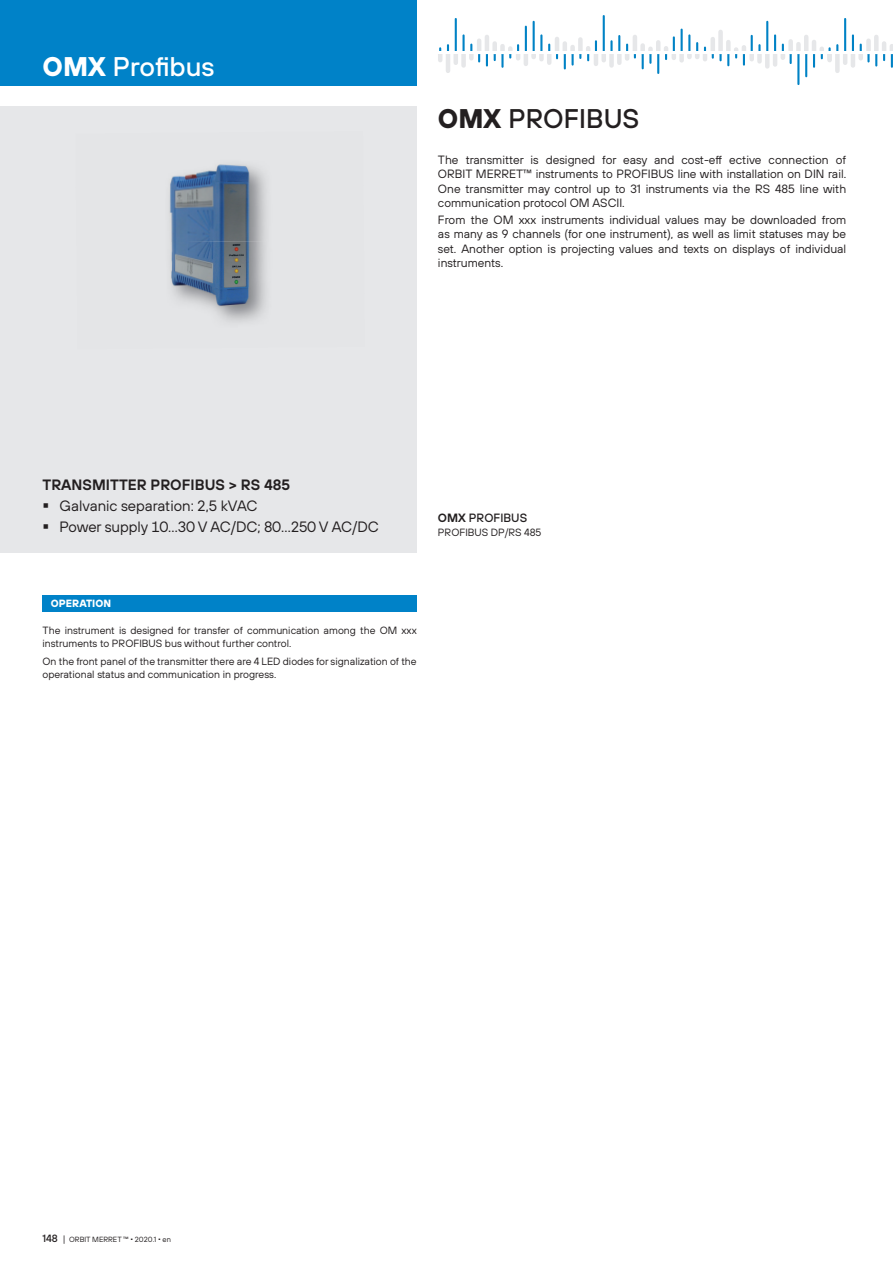
<style>
.page{position:relative;width:893px;height:1263px;background:#fff}
.page>*{position:absolute;margin:0;border:0;box-sizing:border-box;transform-origin:0 0}
.t1{font:500 27px "TT Hoves";color:#fff}
.t2{font:500 27px "TT Hoves";color:#231f20}
.t3{font:15px "TT Hoves";color:#231f20}
.t4{font:600 15px "TT Hoves";color:#231f20}
.t5{font:12px/14.4px "TT Hoves";color:#231f20;text-align:justify}
.t6{font:500 12px "TT Hoves";color:#231f20}
.t7{font:10.5px/13.5px "TT Hoves";color:#231f20}
.t8{font:700 10.5px "TT Hoves";color:#fff}
.t9{font:7.5px "TT Hoves";color:#231f20}
.s1{font-weight:700}
.s2{font-weight:600}
.s3{font-weight:500;font-size:10.5px}
.s4{font-size:9px}
</style>
<div class="page">
<div style="left:0;top:0;width:417px;height:85px;background:#0082c8"></div>
<hr style="left:462px;top:35px;width:3px;height:18px;background:#0082c5">
<hr style="left:455px;top:19px;width:2px;height:34px;background:#0082c5">
<hr style="left:533px;top:22px;width:2px;height:31px;background:#0082c5">
<hr style="left:525px;top:27px;width:2px;height:26px;background:#0082c5">
<hr style="left:603px;top:16px;width:2px;height:37px;background:#0082c5">
<hr style="left:680px;top:30px;width:3px;height:23px;background:#0082c5">
<hr style="left:766px;top:22px;width:2px;height:31px;background:#0082c5">
<svg style="left:486px;top:54px;width:2px;height:12px"></svg>
<hr style="left:657px;top:53px;width:2px;height:20px;background:#0082c5">
<hr style="left:805px;top:53px;width:2px;height:23px;background:#0082c5">
<hr style="left:797px;top:53px;width:2px;height:31px;background:#0082c5">
<svg style="left:774px;top:35px;width:18px;height:28px"></svg>
<hr style="left:524px;top:54px;width:4px;height:10px;background:#e6e7e9">
<div style="left:461px;top:54px;width:5px;height:12px;background:#e6e7e9"></div>
<svg style="left:469px;top:45px;width:11px;height:17px"></svg>
<svg style="left:438px;top:45px;width:11px;height:15px"></svg>
<hr style="left:446px;top:54px;width:4px;height:17px;background:#e6e7e9">
<div style="left:453px;top:54px;width:5px;height:9px;background:#e6e7e9"></div>
<hr style="left:765px;top:54px;width:4px;height:12px;background:#e6e7e9">
<hr style="left:773px;top:54px;width:4px;height:11px;background:#e6e7e9">
<svg style="left:531px;top:35px;width:27px;height:28px"></svg>
<hr style="left:656px;top:42px;width:4px;height:10px;background:#e6e7e9">
<svg style="left:664px;top:35px;width:57px;height:25px"></svg>
<hr style="left:555px;top:39px;width:4px;height:13px;background:#e6e7e9">
<div style="left:562px;top:43px;width:5px;height:9px;background:#e6e7e9"></div>
<svg style="left:564px;top:36px;width:89px;height:32px"></svg>
<hr style="left:477px;top:41px;width:4px;height:11px;background:#e6e7e9">
<hr style="left:485px;top:37px;width:4px;height:15px;background:#e6e7e9">
<div style="left:492px;top:43px;width:5px;height:9px;background:#e6e7e9"></div>
<div style="left:788px;top:41px;width:5px;height:11px;background:#e6e7e9"></div>
<div style="left:796px;top:44px;width:5px;height:8px;background:#e6e7e9"></div>
<hr style="left:804px;top:37px;width:4px;height:15px;background:#e6e7e9">
<hr style="left:812px;top:42px;width:4px;height:10px;background:#e6e7e9">
<div style="left:710px;top:39px;width:5px;height:13px;background:#e6e7e9"></div>
<div style="left:718px;top:32px;width:5px;height:20px;background:#e6e7e9"></div>
<hr style="left:726px;top:42px;width:4px;height:10px;background:#e6e7e9">
<svg style="left:727px;top:36px;width:35px;height:29px"></svg>
<svg style="left:494px;top:45px;width:26px;height:22px"></svg>
<hr style="left:433px;top:52px;width:399px;height:2px;background:#fff">
<hr style="left:844px;top:19px;width:2px;height:34px;background:#0082c5">
<hr style="left:835px;top:54px;width:4px;height:17px;background:#e6e7e9">
<svg style="left:813px;top:35px;width:56px;height:32px"></svg>
<div style="left:866px;top:41px;width:5px;height:11px;background:#e6e7e9"></div>
<hr style="left:874px;top:37px;width:4px;height:15px;background:#e6e7e9">
<svg style="left:875px;top:43px;width:18px;height:24px"></svg>
<hr style="left:823px;top:52px;width:70px;height:2px;background:#fff">
<div style="left:0;top:106px;width:417px;height:447px;background:#e6e7e9"></div>
<div style="left:42px;top:595px;width:375px;height:17px;background:#0082c8"></div>
<img style="left:169px;top:164px;width:98px;height:159px">
<h1 class="t1" style="left:42px;top:57px;width:173px"><span class="s1">OMX</span> Profibus</h1>
<h1 class="t2" style="left:438px;top:109px;width:203px"><span class="s1">OMX</span> PROFIBUS</h1>
<p class="t5" style="left:438px;top:154px;width:410px">The transmitter is designed for easy and cost-eff ective connection of ORBIT MERRET™ instruments to PROFIBUS line with installation on DIN rail.<br>One transmitter may control up to 31 instruments via the RS 485 line with communication protocol OM ASCII.</p>
<p class="t5" style="left:438px;top:214px;width:410px">From the OM xxx instruments individual values may be downloaded from as many as 9 channels (for one instrument), as well as limit statuses may be set. Another option is projecting values and texts on displays of individual instruments.</p>
<p class="t4" style="left:42px;top:479px;width:249px">TRANSMITTER PROFIBUS &gt; RS 485</p>
<p class="t3" style="left:42px;top:500px;width:216px">▪ Galvanic separation: 2,5 kVAC</p>
<p class="t3" style="left:42px;top:521px;width:338px">▪ Power supply 10…30 V AC/DC; 80…250 V AC/DC</p>
<p class="t6" style="left:438px;top:514px;width:91px"><span class="s2">OMX</span> PROFIBUS</p>
<p class="t7" style="left:438px;top:527px;width:105px">PROFIBUS DP/RS 485</p>
<p class="t8" style="left:51px;top:600px;width:62px">OPERATION</p>
<p class="t7" style="left:42px;top:624px;width:376px">The instrument is designed for transfer of communication among the OM xxx instruments to PROFIBUS bus without further control.</p>
<p class="t7" style="left:42px;top:656px;width:376px">On the front panel of the transmitter there are 4 LED diodes for signalization of the operational status and communication in progress.</p>
<p class="t9" style="left:42px;top:1236px;width:130px"><span class="s3">148</span> <span class="s4">|</span> ORBIT MERRET ™ 2020.1 en</p>
</div>
